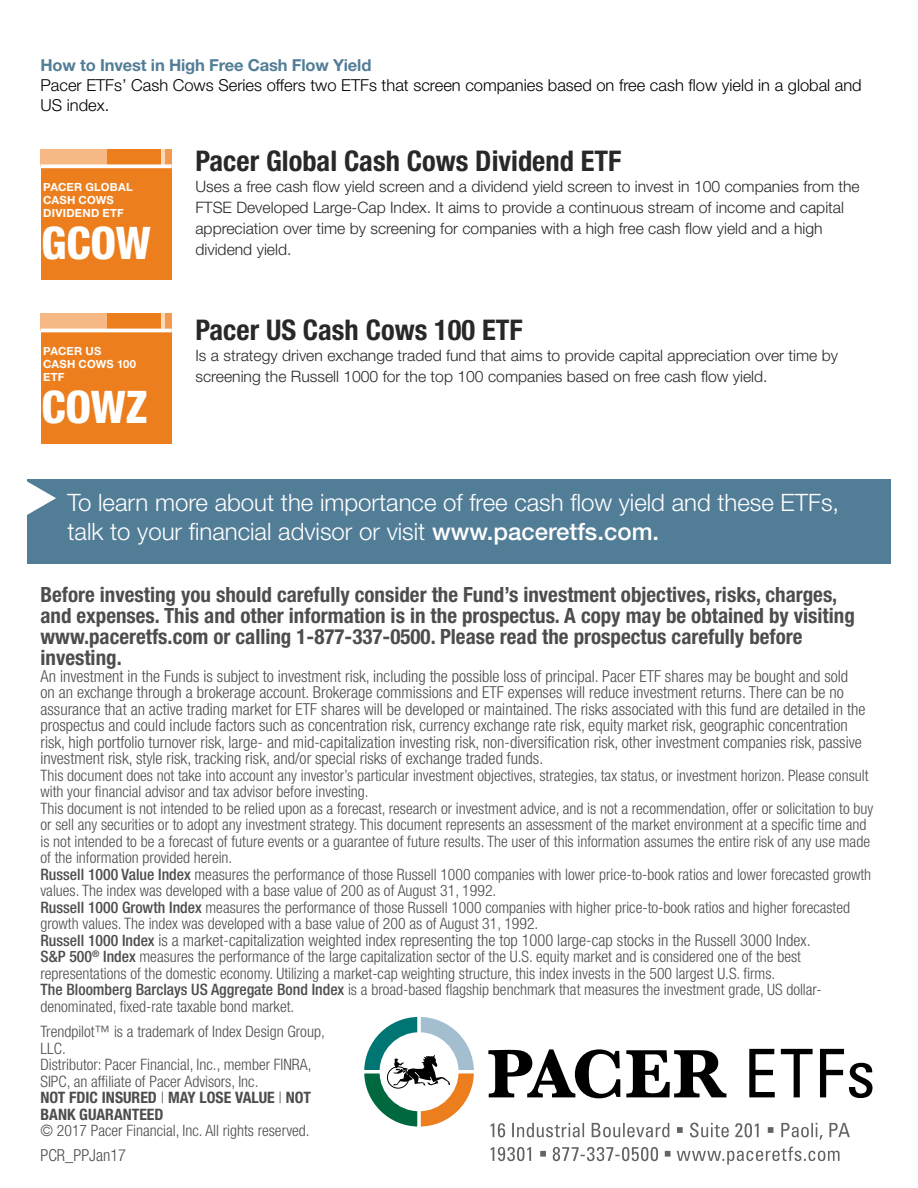
<style>
.page{position:relative;width:918px;height:1188px;background:#fff}
.page>*{position:absolute;margin:0;border:0;box-sizing:border-box;transform-origin:0 0}
.t1{font:700 71.25px "Baskerville";letter-spacing:-.015em;color:#000}
.t2{font:800 condensed 45px "Helvetica Neue";color:#fff}
.t3{font:700 condensed 28.5px "Helvetica Neue";color:#292829}
.t4{font:300 24px/28.8px "Helvetica Neue";color:#fff}
.t5{font:700 condensed 21px/21px "Helvetica Neue";color:#4d4d4f}
.t6{font:300 condensed 16.5px/16.5px "Helvetica Neue";color:#4d4d4f}
.t7{font:300 16.5px/19.8px "Helvetica Neue";color:#000}
.t8{font:700 16.5px "Helvetica Neue";letter-spacing:-.01em;color:#527d97}
.t9{font:300 condensed 15.75px/16.5px "Helvetica Neue";color:#4d4d4f}
.t10{font:300 15.75px/21px "Helvetica Neue";color:#292829}
.t11{font:700 11.25px "Helvetica Neue";letter-spacing:.025em;color:#fff}
.s1{font-weight:500}
.s2{font-weight:500;font-size:15.75px}
.s3{font-weight:700}
.s4{font-family:"Univers LT Std";font-weight:400;font-stretch:condensed;font-size:67.2px}
</style>
<div class="page">
<div style="left:27px;top:479px;width:864px;height:85px;background:#527d97"></div>
<svg style="left:27px;top:481px;width:29px;height:34px"></svg>
<div style="left:41px;top:149px;width:130px;height:131px;background:#ec7e1e"></div>
<div style="left:131px;top:149px;width:40px;height:17px;background:#f19a51"></div>
<div style="left:120px;top:149px;width:45px;height:17px;background:#fbd9bb"></div>
<div style="left:96px;top:149px;width:65px;height:17px;background:#ec7e1e"></div>
<div style="left:41px;top:149px;width:66px;height:17px;background:#f6b884"></div>
<svg style="left:40px;top:164px;width:132px;height:4px"></svg>
<div style="left:41px;top:313px;width:130px;height:131px;background:#ec7e1e"></div>
<div style="left:131px;top:313px;width:40px;height:17px;background:#f19a51"></div>
<div style="left:120px;top:313px;width:45px;height:17px;background:#fbd9bb"></div>
<div style="left:96px;top:313px;width:65px;height:17px;background:#ec7e1e"></div>
<div style="left:41px;top:313px;width:66px;height:17px;background:#f6b884"></div>
<hr style="left:40px;top:329px;width:132px;height:3px;background:#fff">
<svg style="left:364px;top:1017px;width:110px;height:110px"></svg>
<svg style="left:491px;top:1147px;width:349px;height:18px"></svg>
<svg style="left:491px;top:1123px;width:359px;height:17px"></svg>
<p class="t8" style="left:40px;top:55px;width:332px">HOW TO INVEST IN HIGH FREE CASH FLOW YIELD</p>
<p class="t7" style="left:40px;top:75px;width:823px">Pacer ETFs’ Cash Cows Series offers two ETFs that screen companies based on free cash flow yield in a global and<br>US index.</p>
<p class="t11" style="left:43px;top:180px;width:9px">PACER</p>
<p class="t11" style="left:85px;top:180px;width:33px">GLOBAL</p>
<p class="t11" style="left:43px;top:193px;width:9px">CASH</p>
<p class="t11" style="left:79px;top:193px;width:28px">COWS</p>
<p class="t11" style="left:43px;top:206px;width:8px">DIVIDE</p>
<p class="t11" style="left:83px;top:206px;width:28px">ND ETF</p>
<h2 class="t2" style="left:41px;top:215px;width:111px">GCOW</h2>
<p class="t11" style="left:43px;top:344px;width:9px">PACER</p>
<p class="t11" style="left:85px;top:344px;width:16px">US</p>
<p class="t11" style="left:43px;top:357px;width:9px">CASH</p>
<p class="t11" style="left:79px;top:357px;width:59px">COWS 100</p>
<p class="t11" style="left:43px;top:370px;width:8px">ETF</p>
<h2 class="t2" style="left:41px;top:379px;width:108px">COWZ</h2>
<h3 class="t3" style="left:195px;top:144px;width:427px">Pacer Global Cash Cows Dividend ETF</h3>
<p class="t10" style="left:195px;top:176px;width:666px">Uses a free cash flow yield screen and a dividend yield screen to invest in 100 companies from the FTSE Developed Large-Cap Index. It aims to provide a continuous stream of income and capital appreciation over time by screening for companies with a high free cash flow yield and a high dividend yield.</p>
<h3 class="t3" style="left:195px;top:312px;width:329px">Pacer US Cash Cows 100 ETF</h3>
<p class="t10" style="left:195px;top:344px;width:644px">Is a strategy driven exchange traded fund that aims to provide capital appreciation over time by screening the Russell 1000 for the top 100 companies based on free cash flow yield.</p>
<h3 class="t4" style="left:68px;top:487px;width:773px">To learn more about the importance of free cash flow yield and these ETFs, talk to your financial advisor or visit <span class="s1">www.paceretfs.com.</span></h3>
<p class="t5" style="left:40px;top:584px;width:816px">Before investing you should carefully consider the Fund’s investment objectives, risks, charges, and expenses. This and other information is in the prospectus. A copy may be obtained by visiting www.paceretfs.com or calling 1-877-337-0500. Please read the prospectus carefully before investing.</p>
<p class="t6" style="left:40px;top:668px;width:827px">An investment in the Funds is subject to investment risk, including the possible loss of principal. Pacer ETF shares may be bought and sold on an exchange through a brokerage account. Brokerage commissions and ETF expenses will reduce investment returns. There can be no assurance that an active trading market for ETF shares will be developed or maintained. The risks associated with this fund are detailed in the prospectus and could include factors such as concentration risk, currency exchange rate risk, equity market risk, geographic concentration risk, high portfolio turnover risk, large- and mid-capitalization investing risk, non-diversification risk, other investment companies risk, passive investment risk, style risk, tracking risk, and/or special risks of exchange traded funds.</p>
<p class="t9" style="left:40px;top:767px;width:834px">This document does not take into account any investor’s particular investment objectives, strategies, tax status, or investment horizon. Please consult with your financial advisor and tax advisor before investing.<br>This document is not intended to be relied upon as a forecast, research or investment advice, and is not a recommendation, offer or solicitation to buy or sell any securities or to adopt any investment strategy. This document represents an assessment of the market environment at a specific time and is not intended to be a forecast of future events or a guarantee of future results. The user of this information assumes the entire risk of any use made of the information provided herein.<br><span class="s1">Russell 1000 Value Index</span> measures the performance of those Russell 1000 companies with lower price-to-book ratios and lower forecasted growth values. The index was developed with a base value of 200 as of August 31, 1992.<br><span class="s1">Russell 1000 Growth Index</span> measures the performance of those Russell 1000 companies with higher price-to-book ratios and higher forecasted growth values. The index was developed with a base value of 200 as of August 31, 1992.</p>
<p class="t6" style="left:40px;top:932px;width:772px"><span class="s2">Russell 1000 Index</span> is a market-capitalization weighted index representing the top 1000 large-cap stocks in the Russell 3000 Index.</p>
<p class="t9" style="left:40px;top:948px;width:783px"><span class="s1">S&amp;P 500</span><sup>®</sup> <span class="s1">Index</span> measures the performance of the large capitalization sector of the U.S. equity market and is considered one of the best representations of the domestic economy. Utilizing a market-cap weighting structure, this index invests in the 500 largest U.S. firms.<br><span class="s1">The Bloomberg Barclays US Aggregate Bond Index</span> is a broad-based flagship benchmark that measures the investment grade, US dollar&shy;denominated, fixed-rate taxable bond market.</p>
<p class="t9" style="left:41px;top:1023px;width:286px">Trendpilot™ is a trademark of Index Design Group, LLC.<br>Distributor: Pacer Financial, Inc., member FINRA, SIPC, an affiliate of Pacer Advisors, Inc.<br><span class="s3">NOT FDIC INSURED</span> | <span class="s3">MAY LOSE VALUE</span> | <span class="s3">NOT BANK GUARANTEED</span></p>
<p class="t9" style="left:41px;top:1123px;width:271px">© 2017 Pacer Financial, Inc. All rights reserved.</p>
<h1 class="t1" style="left:487px;top:1032px;width:390px">PACER <span class="s4">ETFs</span></h1>
<p class="t6" style="left:40px;top:1147px;width:87px">PCR_PPJan17</p>
</div>
